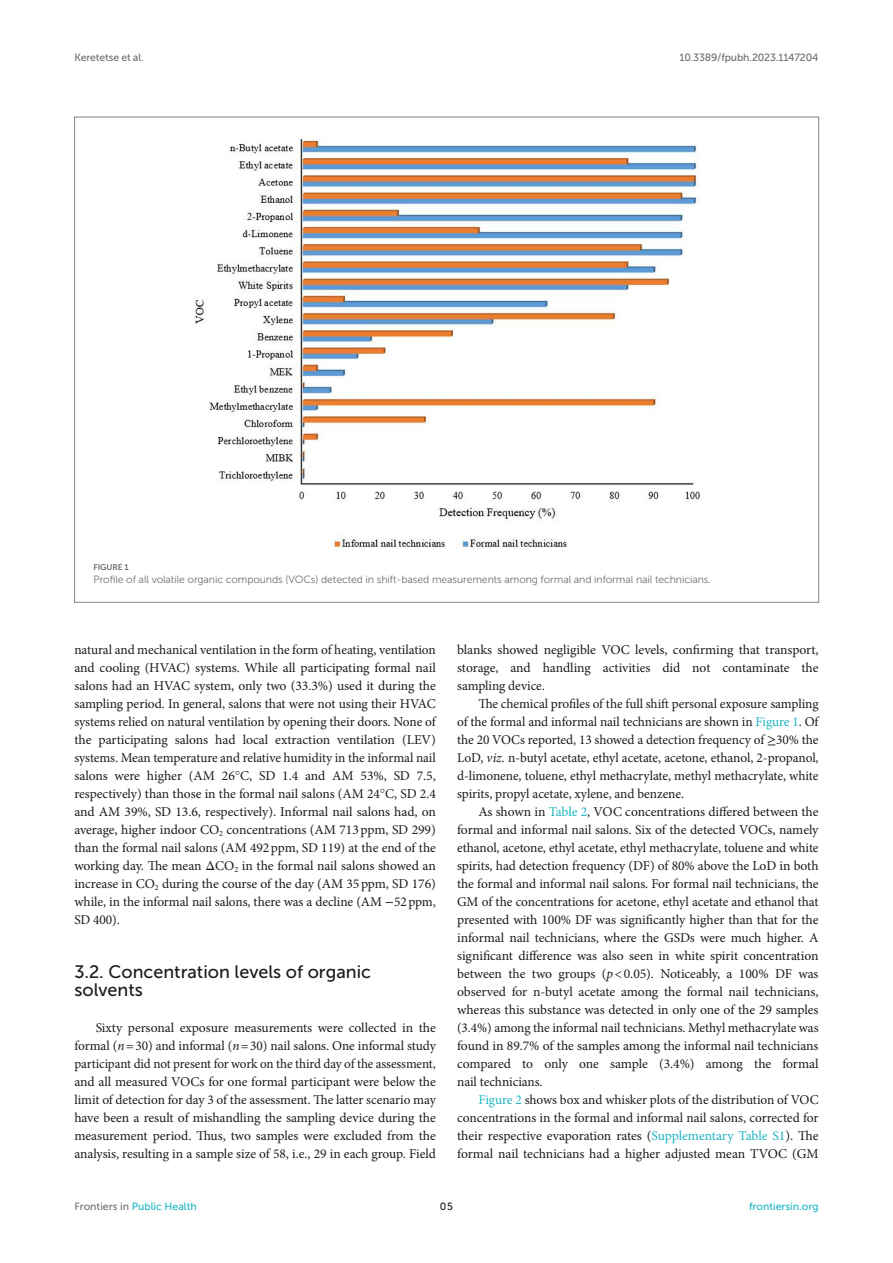
<style>
.page{position:relative;width:893px;height:1263px;background:#fff}
.page>*{position:absolute;margin:0;border:0;box-sizing:border-box;transform-origin:0 0}
.HEAD_2{font:18px/18px "Museo Sans 500";color:#1b1c1b}
.TEXT{font:13.5px/18px "Minion Pro";letter-spacing:-.005em;color:#1b1c1b;text-align:justify}
.TEXT_FLUSH{font:13.5px/18px "Minion Pro";letter-spacing:-.005em;color:#1b1c1b;text-align:justify}
.FIG_LEG{font:10.5px "Museo Sans 300";letter-spacing:-.01em;color:#706f70}
.t1{font:10.5px "Museo Sans 500";letter-spacing:-.015em;color:#706f70}
.t2{font:10.5px "Museo Sans 500";color:#1db5c3}
.t3{font:10.5px "Museo Sans 500";color:#1b1c1b}
.FIG_HD{font:8.25px "Museo Sans 700";letter-spacing:-.01em;color:#706f70}
.s1{font-family:"STIX"}
.s2{font-family:"STIX General"}
.s3{font-style:italic}
.s4{color:#1db5c3}
.s5{color:#706f70}
</style>
<div class="page">
<img style="left:194px;top:138px;width:506px;height:412px">
<p class="t1" style="left:74px;top:51px;width:71px">Keretetse et al.</p>
<p class="t1" style="left:679px;top:51px;width:141px">10.3389/fpubh.2023.1147204</p>
<p class="FIG_HD" style="left:94px;top:562px;width:37px">FIGURE 1</p>
<p class="FIG_LEG" style="left:94px;top:574px;width:619px">Profile of all volatile organic compounds (VOCs) detected in shift-based measurements among formal and informal nail technicians.</p>
<p class="TEXT" style="left:74px;top:641px;width:363px">natural and mechanical ventilation in the form of heating, ventilation and cooling (HVAC) systems. While all participating formal nail salons had an HVAC system, only two (33.3%) used it during the sampling period. In general, salons that were not using their HVAC systems relied on natural ventilation by opening their doors. None of the participating salons had local extraction ventilation (LEV) systems. Mean temperature and relative humidity in the informal nail salons were higher (AM 26<span class="s1">°</span>C, SD 1.4 and AM 53%, SD 7.5, respectively) than those in the formal nail salons (AM 24<span class="s1">°</span>C, SD 2.4 and AM 39%, SD 13.6, respectively). Informal nail salons had, on average, higher indoor CO<sub>2</sub> concentrations (AM 713ppm, SD 299) than the formal nail salons (AM 492ppm, SD 119) at the end of the working day. The mean <span class="s2">Δ</span>CO<sub>2</sub> in the formal nail salons showed an increase in CO<sub>2</sub> during the course of the day (AM 35ppm, SD 176) while, in the informal nail salons, there was a decline (AM <span class="s2">−</span>52ppm, SD 400).</p>
<p class="HEAD_2" style="left:74px;top:963px;width:298px">3.2. Concentration levels of organic solvents</p>
<p class="TEXT_FLUSH" style="left:74px;top:1019px;width:363px;text-indent:21px">Sixty personal exposure measurements were collected in the formal (<span class="s3">n</span>=30) and informal (<span class="s3">n</span>=30) nail salons. One informal study participant did not present for work on the third day of the assessment, and all measured VOCs for one formal participant were below the limit of detection for day 3 of the assessment. The latter scenario may have been a result of mishandling the sampling device during the measurement period. Thus, two samples were excluded from the analysis, resulting in a sample size of 58, i.e., 29 in each group. Field</p>
<p class="TEXT_FLUSH" style="left:457px;top:641px;width:363px">blanks showed negligible VOC levels, confirming that transport, storage, and handling activities did not contaminate the sampling device.</p>
<p class="TEXT" style="left:457px;top:695px;width:363px;text-indent:21px">The chemical profiles of the full shift personal exposure sampling of the formal and informal nail technicians are shown in <span class="s4">Figure 1</span>. Of the 20 VOCs reported, 13 showed a detection frequency of <span class="s2">≥</span>30% the LoD, <span class="s3">viz.</span> n-butyl acetate, ethyl acetate, acetone, ethanol, 2-propanol, d-limonene, toluene, ethyl methacrylate, methyl methacrylate, white spirits, propyl acetate, xylene, and benzene.</p>
<p class="TEXT" style="left:457px;top:803px;width:363px;text-indent:21px">As shown in <span class="s4">Table 2</span>, VOC concentrations differed between the formal and informal nail salons. Six of the detected VOCs, namely ethanol, acetone, ethyl acetate, ethyl methacrylate, toluene and white spirits, had detection frequency (DF) of 80% above the LoD in both the formal and informal nail salons. For formal nail technicians, the GM of the concentrations for acetone, ethyl acetate and ethanol that presented with 100% DF was significantly higher than that for the informal nail technicians, where the GSDs were much higher. A significant difference was also seen in white spirit concentration between the two groups (<span class="s3">p</span>&lt;0.05). Noticeably, a 100% DF was observed for n-butyl acetate among the formal nail technicians, whereas this substance was detected in only one of the 29 samples (3.4%) among the informal nail technicians. Methyl methacrylate was found in 89.7% of the samples among the informal nail technicians compared to only one sample (3.4%) among the formal nail technicians.</p>
<p class="TEXT" style="left:457px;top:1091px;width:363px;text-indent:21px"><span class="s4">Figure 2</span> shows box and whisker plots of the distribution of VOC concentrations in the formal and informal nail salons, corrected for their respective evaporation rates (<span class="s4">Supplementary Table S1</span>). The formal nail technicians had a higher adjusted mean TVOC (GM</p>
<p class="t2" style="left:74px;top:1200px;width:124px"><span class="s5">Frontiers in</span> Public Health</p>
<p class="t3" style="left:440px;top:1200px;width:14px">05</p>
<p class="t2" style="left:749px;top:1200px;width:71px">frontiersin.org</p>
</div>
